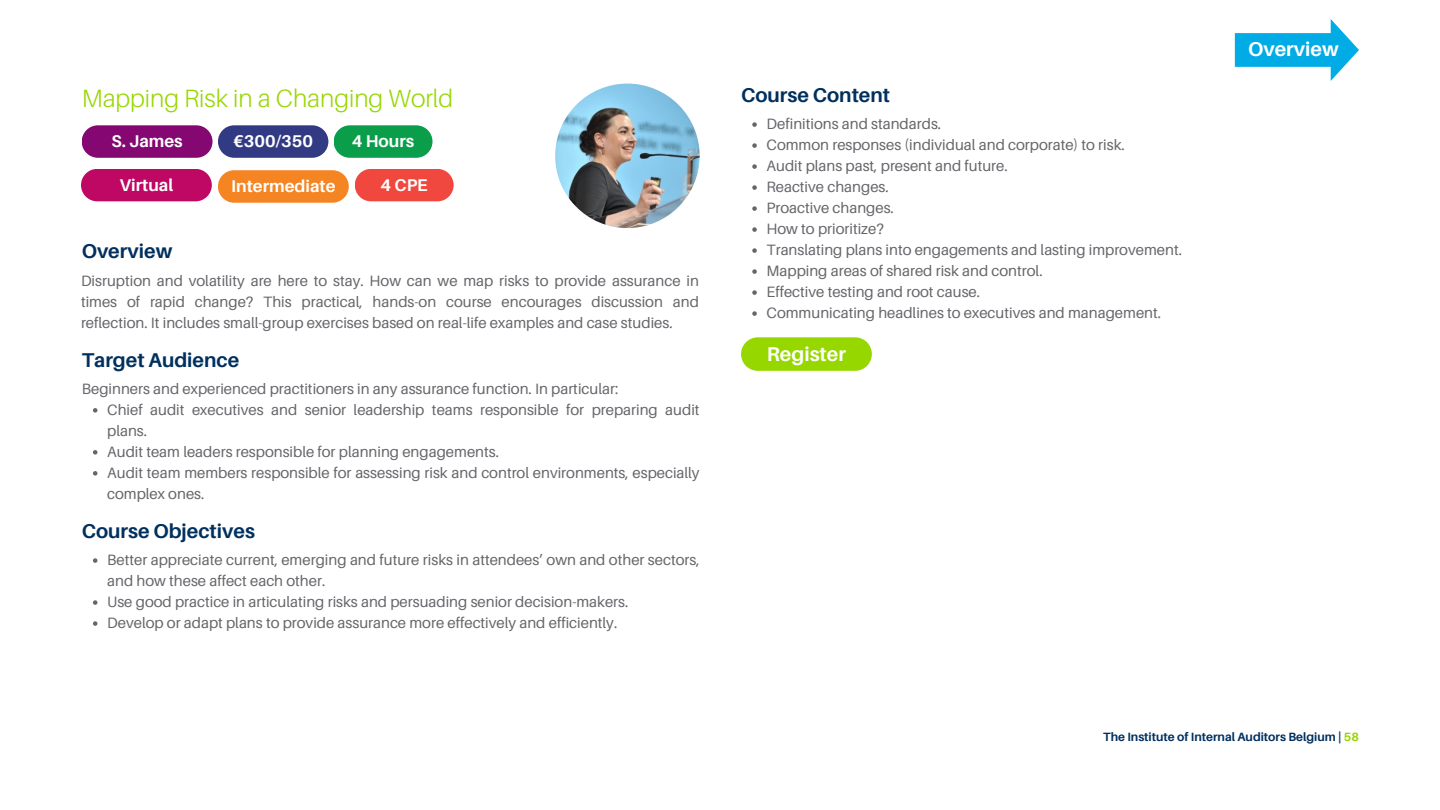
<style>
.page{position:relative;width:1440px;height:810px;background:#fff}
.page>*{position:absolute;margin:0;border:0;box-sizing:border-box;transform-origin:0 0}
.t1{font:300 25px "Aileron";color:#97d700}
.t2{font:700 20px "Aileron";color:#00305e}
.t3{font:700 20px "Aileron";color:#fff}
.t4{font:700 17px "Aileron";color:#fff}
.t5{font:15px/21px "Aileron";color:#65656a}
.t6{font:700 12px "Aileron";color:#00305e}
.s1{color:#97d700}
</style>
<div class="page">
<div style="left:334px;top:125px;width:98px;height:33px;background:#0b9e4a;border-radius:16px"></div>
<div style="left:218px;top:125px;width:110px;height:33px;background:#323a84;border-radius:16px"></div>
<div style="left:82px;top:125px;width:130px;height:33px;background:#840772;border-radius:16px"></div>
<div style="left:81px;top:169px;width:131px;height:32px;background:#bf0864;border-radius:16px"></div>
<svg style="left:741px;top:337px;width:131px;height:34px;background:#9ed911"></svg>
<img style="left:555px;top:84px;width:145px;height:144px;border-radius:50%">
<svg style="left:1235px;top:19px;width:124px;height:62px"></svg>
<svg style="left:93px;top:408px;width:4px;height:5px"></svg>
<svg style="left:93px;top:450px;width:4px;height:5px"></svg>
<svg style="left:93px;top:471px;width:4px;height:5px"></svg>
<svg style="left:93px;top:558px;width:4px;height:5px"></svg>
<svg style="left:93px;top:600px;width:4px;height:5px"></svg>
<svg style="left:93px;top:621px;width:4px;height:5px"></svg>
<svg style="left:752px;top:122px;width:5px;height:5px"></svg>
<svg style="left:752px;top:143px;width:5px;height:5px"></svg>
<svg style="left:752px;top:164px;width:5px;height:5px"></svg>
<svg style="left:752px;top:185px;width:5px;height:5px"></svg>
<svg style="left:752px;top:206px;width:5px;height:5px"></svg>
<svg style="left:752px;top:227px;width:5px;height:5px"></svg>
<svg style="left:752px;top:248px;width:5px;height:5px"></svg>
<svg style="left:752px;top:269px;width:5px;height:5px"></svg>
<svg style="left:752px;top:290px;width:5px;height:5px"></svg>
<svg style="left:752px;top:311px;width:5px;height:5px"></svg>
<div style="left:355px;top:169px;width:99px;height:32px;background:#f0483e;border-radius:16px"></div>
<div style="left:218px;top:170px;width:131px;height:33px;background:#f58423;border-radius:16px"></div>
<h1 class="t1" style="left:82px;top:83px;width:373px">Mapping Risk in a Changing World</h1>
<p class="t4" style="left:111px;top:131px;width:73px">S. James</p>
<p class="t4" style="left:233px;top:131px;width:81px">€300/350</p>
<p class="t4" style="left:352px;top:131px;width:64px">4 Hours</p>
<p class="t4" style="left:120px;top:174px;width:55px">Virtual</p>
<p class="t4" style="left:231px;top:176px;width:106px">Intermediate</p>
<p class="t4" style="left:381px;top:174px;width:49px">4 CPE</p>
<h2 class="t2" style="left:82px;top:239px;width:92px">Overview</h2>
<p class="t5" style="left:81px;top:270px;width:619px;text-align:justify">Disruption and volatility are here to stay. How can we map risks to provide assurance in times of rapid change? This practical, hands-on course encourages discussion and reflection. It includes small-group exercises based on real-life examples and case studies.</p>
<h2 class="t2" style="left:82px;top:347px;width:159px">Target Audience</h2>
<p class="t5" style="left:107px;top:378px;width:594px;text-indent:-26px">Beginners and experienced practitioners in any assurance function. In particular:<br>Chief audit executives and senior leadership teams responsible for preparing audit plans.<br>Audit team leaders responsible for planning engagements.<br>Audit team members responsible for assessing risk and control environments, especially complex ones.</p>
<h2 class="t2" style="left:82px;top:518px;width:175px">Course Objectives</h2>
<p class="t5" style="left:107px;top:549px;width:594px">Better appreciate current, emerging and future risks in attendees’ own and other sectors, and how these affect each other.<br>Use good practice in articulating risks and persuading senior decision-makers.<br>Develop or adapt plans to provide assurance more effectively and efficiently.</p>
<h2 class="t2" style="left:741px;top:82px;width:151px">Course Content</h2>
<p class="t5" style="left:767px;top:113px;width:417px">Definitions and standards.<br>Common responses (individual and corporate) to risk.<br>Audit plans past, present and future.<br>Reactive changes.<br>Proactive changes.<br>How to prioritize?<br>Translating plans into engagements and lasting improvement.<br>Mapping areas of shared risk and control.<br>Effective testing and root cause.<br>Communicating headlines to executives and management.</p>
<h2 class="t3" style="left:767px;top:341px;width:81px">Register</h2>
<h2 class="t3" style="left:1248px;top:37px;width:92px">Overview</h2>
<p class="t6" style="left:1103px;top:729px;width:257px">The Institute of Internal Auditors Belgium | <span class="s1">58</span></p>
</div>
